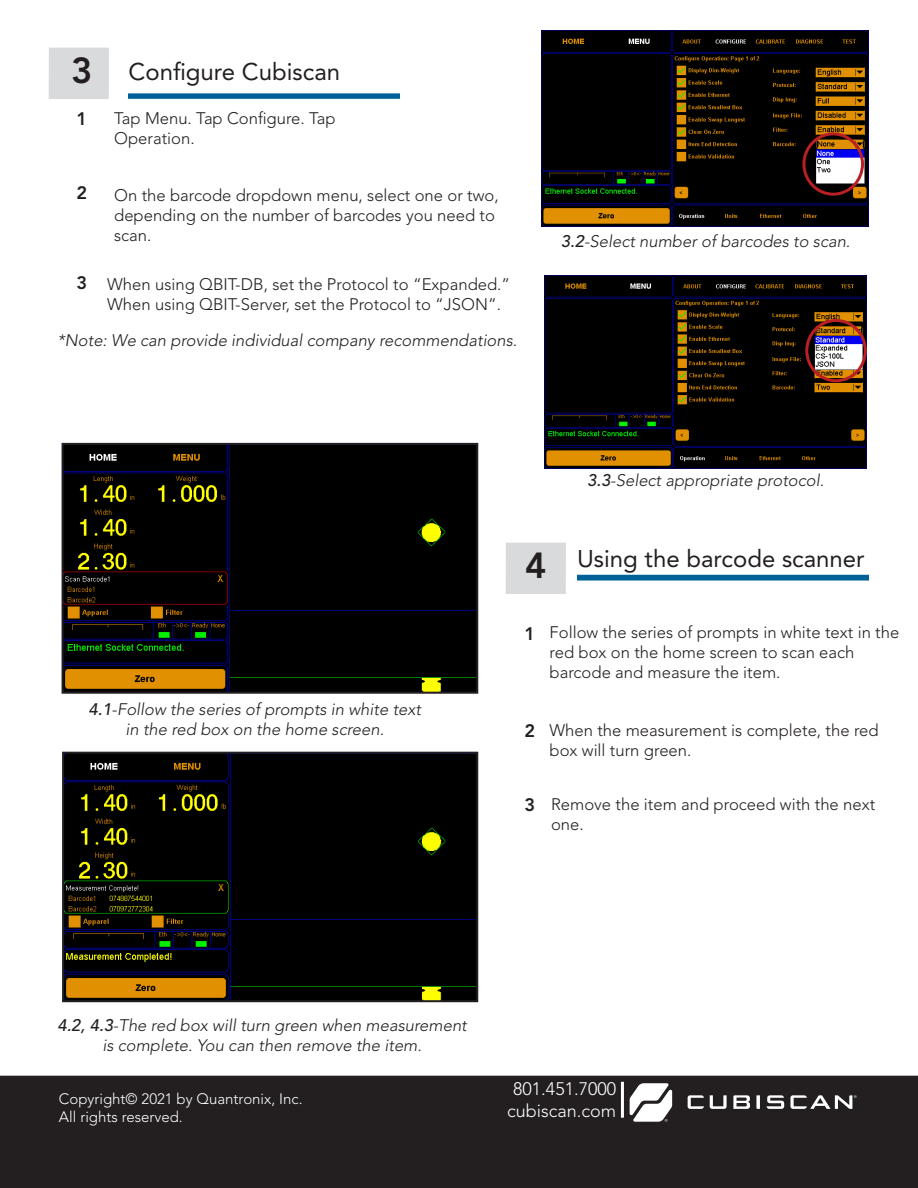
<style>
.page{position:relative;width:918px;height:1188px;background:#fff}
.page>*{position:absolute;margin:0;border:0;box-sizing:border-box;transform-origin:0 0}
.t1{font:800 36px "Avenir LT Std";color:#231f20}
.t2{font:24px "Avenir LT Std";color:#231f20}
.t3{font:300 18px "Avenir LT Std";color:#fff}
.t4{font:800 18px "Avenir LT Std";color:#231f20}
.Paragraph_Style_1{font:300 16.65px/20px "Avenir LT Std";color:#231f20}
.t5{font:italic 300 16.65px/20px "Avenir LT Std";color:#231f20;text-align:center}
.t6{font:300 15px "Avenir LT Std";color:#fff}
.s1{font-weight:500}
</style>
<div class="page">
<div style="left:0;top:1076px;width:918px;height:112px;background:#231f20"></div>
<hr style="left:621px;top:1082px;width:3px;height:36px;background:#fff">
<svg style="left:710px;top:1095px;width:17px;height:14px"></svg>
<svg style="left:756px;top:1095px;width:4px;height:14px"></svg>
<svg style="left:688px;top:1095px;width:16px;height:14px"></svg>
<svg style="left:767px;top:1095px;width:17px;height:14px"></svg>
<svg style="left:733px;top:1095px;width:17px;height:14px"></svg>
<svg style="left:790px;top:1095px;width:67px;height:14px"></svg>
<svg style="left:630px;top:1083px;width:42px;height:39px"></svg>
<div style="left:49px;top:48px;width:60px;height:51px;background:#d9dadb"></div>
<img style="left:129px;top:93px;width:271px;height:6px">
<div style="left:506px;top:543px;width:60px;height:51px;background:#d9dadb"></div>
<img style="left:542px;top:30px;width:327px;height:197px">
<img style="left:544px;top:275px;width:323px;height:194px">
<img style="left:577px;top:574px;width:292px;height:7px">
<img style="left:65px;top:755px;width:410px;height:244px">
<div style="left:62px;top:752px;width:416px;height:250px;border:2px solid #231f20"></div>
<img style="left:65px;top:446px;width:410px;height:245px">
<div style="left:62px;top:443px;width:416px;height:251px;border:2px solid #231f20"></div>
<div style="left:802px;top:132px;width:62px;height:64px;border:3px solid #ba1f24;border-radius:50%"></div>
<div style="left:805px;top:319px;width:62px;height:63px;border:3px solid #ba1f24;border-radius:50%"></div>
<p class="t1" style="left:71px;top:49px;width:23px">3</p>
<p class="t4" style="left:76px;top:108px;width:12px">1</p>
<p class="t4" style="left:76px;top:182px;width:12px">2</p>
<p class="t4" style="left:76px;top:272px;width:12px">3</p>
<p class="t2" style="left:129px;top:58px;width:213px">Configure Cubiscan</p>
<p class="Paragraph_Style_1" style="left:114px;top:108px;width:223px">Tap Menu. Tap Configure. Tap<br>Operation.</p>
<p class="Paragraph_Style_1" style="left:114px;top:186px;width:386px">On the barcode dropdown menu, select one or two, depending on the number of barcodes you need to scan.</p>
<p class="Paragraph_Style_1" style="left:107px;top:275px;width:404px">When using QBIT-DB, set the Protocol to “Expanded.”<br>When using QBIT-Server, set the Protocol to “JSON”.</p>
<p class="t5" style="left:58px;top:331px;width:461px">*Note: We can provide individual company recommendations.</p>
<p class="t5" style="left:561px;top:232px;width:291px"><span class="s1">3.2</span>-Select number of barcodes to scan.</p>
<p class="t5" style="left:88px;top:699px;width:334px"><span class="s1">4.1</span>-Follow the series of prompts in white text in the red box on the home screen.</p>
<p class="t1" style="left:525px;top:544px;width:23px">4</p>
<p class="t5" style="left:587px;top:471px;width:238px"><span class="s1">3.3</span>-Select appropriate protocol.</p>
<p class="t2" style="left:577px;top:545px;width:289px">Using the barcode scanner</p>
<p class="t4" style="left:524px;top:623px;width:12px">1</p>
<p class="Paragraph_Style_1" style="left:550px;top:623px;width:351px">Follow the series of prompts in white text in the red box on the home screen to scan each barcode and measure the item.</p>
<p class="t4" style="left:524px;top:720px;width:12px">2</p>
<p class="t4" style="left:524px;top:794px;width:12px">3</p>
<p class="Paragraph_Style_1" style="left:550px;top:720px;width:331px">When the measurement is complete, the red box will turn green.</p>
<p class="Paragraph_Style_1" style="left:551px;top:794px;width:326px">Remove the item and proceed with the next one.</p>
<p class="t5" style="left:57px;top:1015px;width:411px"><span class="s1">4.2, 4.3</span>-The red box will turn green when measurement is complete. You can then remove the item.</p>
<p class="t6" style="left:59px;top:1090px;width:245px">Copyright© 2021 by Quantronix, Inc.</p>
<p class="t6" style="left:59px;top:1108px;width:125px">All rights reserved.</p>
<p class="t3" style="left:513px;top:1079px;width:104px">801.451.7000</p>
<p class="t3" style="left:507px;top:1100px;width:111px">cubiscan.com</p>
</div>
